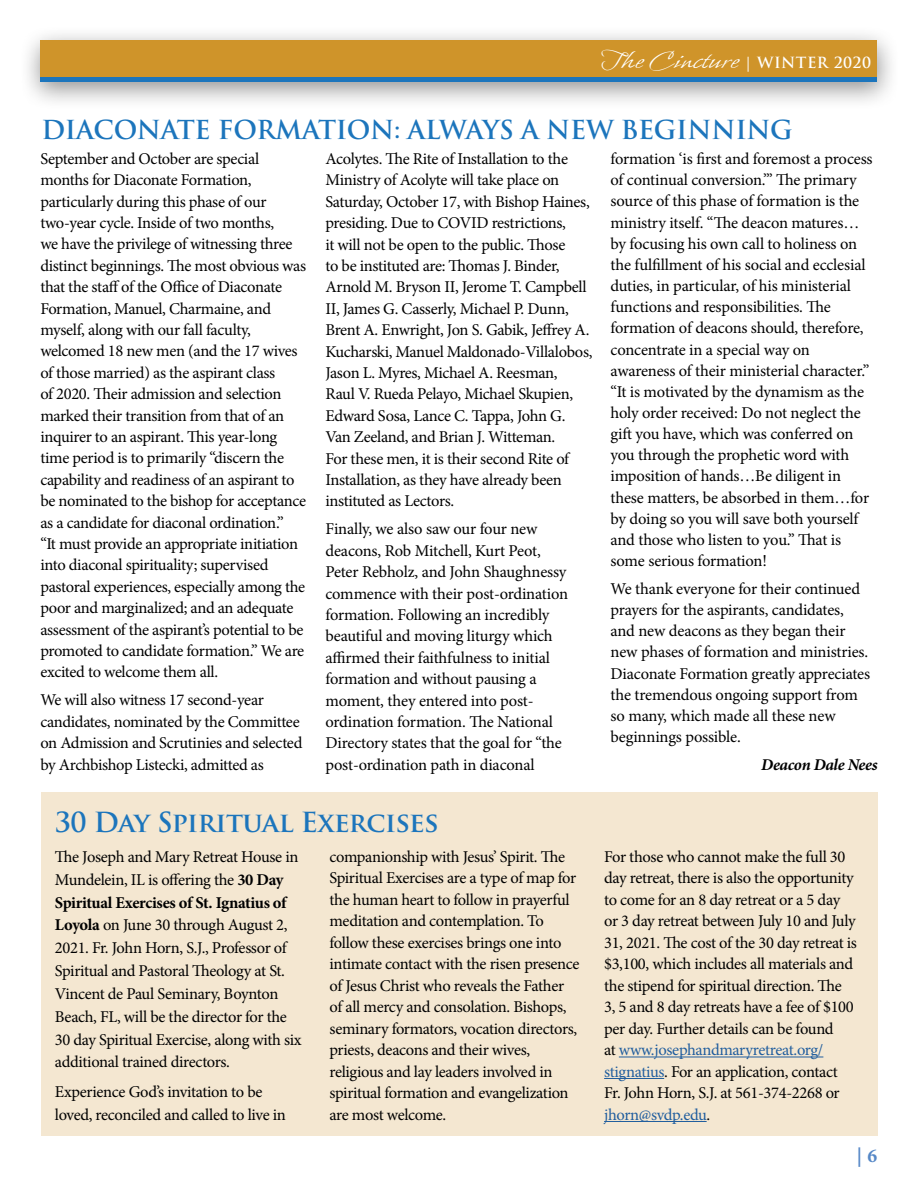
<style>
.page{position:relative;width:918px;height:1188px;background:#fff}
.page>*{position:absolute;margin:0;border:0;box-sizing:border-box;transform-origin:0 0}
.t1{font:30px "Whisper ROB";letter-spacing:.03em;color:#fff}
.t2{font:700 27px "Trajan Pro";letter-spacing:-.02em;color:#1c75bc}
.t3{font:700 25.5px "Trajan Pro";letter-spacing:-.01em;color:#1c75bc}
.t4{font:700 19.5px "Minion Pro";color:#5688c7}
.t5{font:16.5px/21.5px "Minion Pro";letter-spacing:-.02em;color:#000}
.t6{font:italic 700 16.5px "Minion Pro";letter-spacing:-.02em;color:#000}
.s1{font-family:"Trajan Pro";font-weight:700;font-size:15px}
.s2{font-weight:700}
.s3{color:#215e9e}
</style>
<div class="page">
<div style="left:41px;top:792px;width:837px;height:344px;background:#f4e7d1"></div>
<div style="left:19px;top:25px;width:881px;height:85px;background:#000;opacity:.42"></div>
<div style="left:40px;top:40px;width:838px;height:42px;background:#cf942a"></div>
<hr style="left:40px;top:78px;width:838px;height:4px;background:#1c75bc">
<hr style="left:619px;top:1057px;width:204px;height:1px;background:#215e9e">
<hr style="left:604px;top:1078px;width:60px;height:1px;background:#215e9e">
<hr style="left:604px;top:1121px;width:103px;height:1px;background:#215e9e">
<h1 class="t1" style="left:601px;top:45px;width:272px">The Cincture <span class="s1">| WINTER 2020</span></h1>
<h3 class="t3" style="left:41px;top:114px;width:753px">DIACONATE FORMATION: ALWAYS A NEW BEGINNING</h3>
<p class="t5" style="left:40px;top:148px;width:267px">September and October are special months for Diaconate Formation, particularly during this phase of our two-year cycle. Inside of two months,<br>we have the privilege of witnessing three distinct beginnings. The most obvious was that the staff of the Office of Diaconate Formation, Manuel, Charmaine, and myself, along with our fall faculty, welcomed 18 new men (and the 17 wives of those married) as the aspirant class<br>of 2020. Their admission and selection marked their transition from that of an inquirer to an aspirant. This year-long time period is to primarily “discern the capability and readiness of an aspirant to be nominated to the bishop for acceptance as a candidate for diaconal ordination.”<br>“It must provide an appropriate initiation into diaconal spirituality; supervised pastoral experiences, especially among the poor and marginalized; and an adequate assessment of the aspirant’s potential to be promoted to candidate formation.” We are excited to welcome them all.</p>
<p class="t5" style="left:40px;top:690px;width:264px">We will also witness 17 second-year candidates, nominated by the Committee on Admission and Scrutinies and selected by Archbishop Listecki, admitted as</p>
<p class="t5" style="left:325px;top:148px;width:269px">Acolytes. The Rite of Installation to the Ministry of Acolyte will take place on Saturday, October 17, with Bishop Haines, presiding. Due to COVID restrictions,<br>it will not be open to the public. Those<br>to be instituted are: Thomas J. Binder, Arnold M. Bryson II, Jerome T. Campbell II, James G. Casserly, Michael P. Dunn, Brent A. Enwright, Jon S. Gabik, Jeffrey A.<br>Kucharski, Manuel Maldonado-Villalobos, Jason L. Myres, Michael A. Reesman,<br>Raul V. Rueda Pelayo, Michael Skupien, Edward Sosa, Lance C. Tappa, John G.<br>Van Zeeland, and Brian J. Witteman.<br>For these men, it is their second Rite of Installation, as they have already been instituted as Lectors.</p>
<p class="t5" style="left:325px;top:519px;width:244px">Finally, we also saw our four new deacons, Rob Mitchell, Kurt Peot, Peter Rebholz, and John Shaughnessy commence with their post-ordination formation. Following an incredibly beautiful and moving liturgy which affirmed their faithfulness to initial formation and without pausing a moment, they entered into post&shy;ordination formation. The National Directory states that the goal for “the post-ordination path in diaconal</p>
<h2 class="t2" style="left:55px;top:805px;width:385px">30 Day Spiritual Exercises</h2>
<p class="t5" style="left:611px;top:148px;width:264px">formation ‘is first and foremost a process of continual conversion.’” The primary source of this phase of formation is the ministry itself. “The deacon matures… by focusing his own call to holiness on the fulfillment of his social and ecclesial duties, in particular, of his ministerial functions and responsibilities. The formation of deacons should, therefore, concentrate in a special way on awareness of their ministerial character.” “It is motivated by the dynamism as the holy order received: Do not neglect the gift you have, which was conferred on you through the prophetic word with imposition of hands…Be diligent in these matters, be absorbed in them…for by doing so you will save both yourself and those who listen to you.” That is some serious formation!</p>
<p class="t5" style="left:611px;top:578px;width:261px">We thank everyone for their continued prayers for the aspirants, candidates, and new deacons as they began their new phases of formation and ministries.<br>Diaconate Formation greatly appreciates the tremendous ongoing support from so many, which made all these new beginnings possible.</p>
<p class="t6" style="left:761px;top:753px;width:118px">Deacon Dale Nees</p>
<p class="t5" style="left:55px;top:845px;width:248px;line-height:22.8px">The Joseph and Mary Retreat House in Mundelein, IL is offering the <span class="s2">30 Day Spiritual Exercises of St. Ignatius of Loyola</span> on June 30 through August 2, 2021. Fr. John Horn, S.J., Professor of Spiritual and Pastoral Theology at St.<br>Vincent de Paul Seminary, Boynton Beach, FL, will be the director for the 30 day Spiritual Exercise, along with six additional trained directors.</p>
<p class="t5" style="left:55px;top:1080px;width:233px;line-height:22.8px">Experience God’s invitation to be loved, reconciled and called to live in</p>
<p class="t5" style="left:330px;top:846px;width:252px">companionship with Jesus’ Spirit. The Spiritual Exercises are a type of map for the human heart to follow in prayerful meditation and contemplation. To follow these exercises brings one into intimate contact with the risen presence of Jesus Christ who reveals the Father of all mercy and consolation. Bishops, seminary formators, vocation directors, priests, deacons and their wives, religious and lay leaders involved in spiritual formation and evangelization are most welcome.</p>
<p class="t5" style="left:604px;top:846px;width:254px">For those who cannot make the full 30 day retreat, there is also the opportunity to come for an 8 day retreat or a 5 day or 3 day retreat between July 10 and July 31, 2021. The cost of the 30 day retreat is $3,100, which includes all materials and the stipend for spiritual direction. The 3, 5 and 8 day retreats have a fee of $100 per day. Further details can be found<br>at <span class="s3">www.josephandmaryretreat.org/ stignatius</span>. For an application, contact Fr. John Horn, S.J. at 561-374-2268 or <span class="s3">jhorn@svdp.edu</span>.</p>
<p class="t4" style="left:857px;top:1142px;width:22px">| 6</p>
</div>
